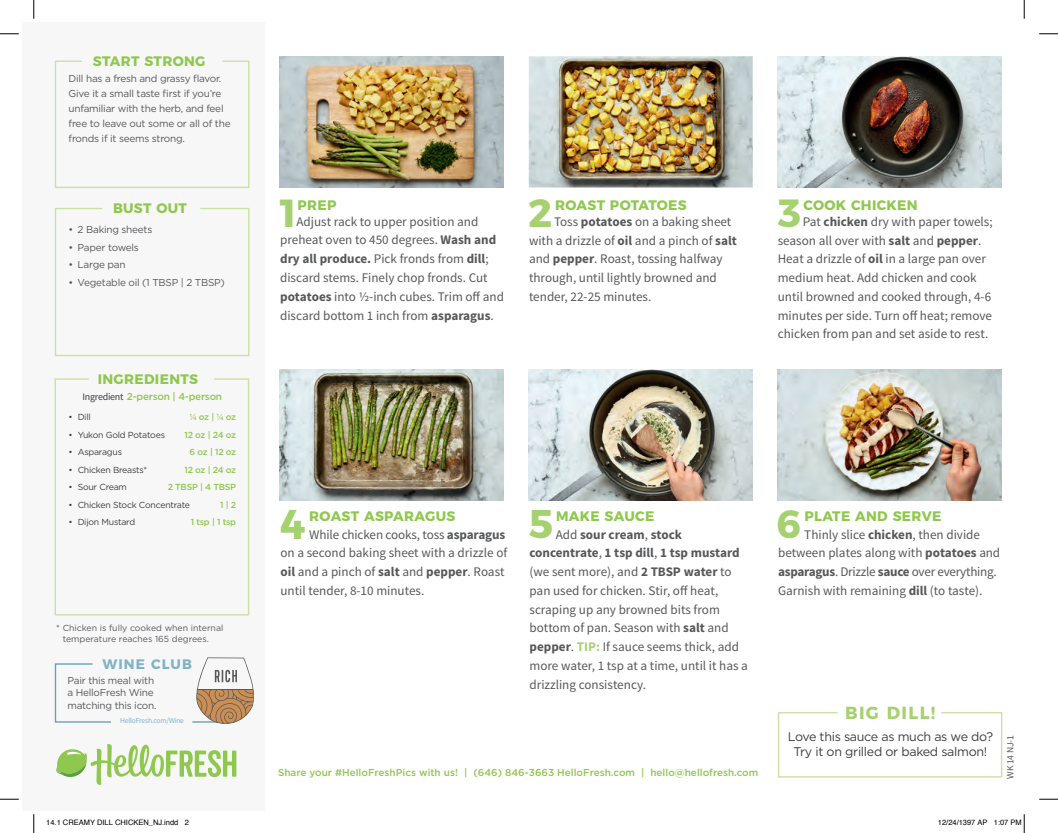
<style>
.page{position:relative;width:1058px;height:833px;background:#fff}
.page>*{position:absolute;margin:0;border:0;box-sizing:border-box;transform-origin:0 0}
.t1{font:700 41.5px "Montserrat";color:#a6d170}
.t2{font:700 39.88px "Montserrat";color:#a6d170}
.t3{font:700 39.25px "Montserrat";color:#a6d170}
.t4{font:700 39.12px "Montserrat";color:#a6d170}
.t5{font:700 17.5px "Montserrat";letter-spacing:.075em;color:#a6d170}
.t6{font:700 13.75px "Montserrat";letter-spacing:.025em;color:#8fc84e}
.t7{font:700 13.75px "Montserrat";letter-spacing:.075em;color:#80b3c6}
.t8{font:13.12px/18.8px "Source Sans Pro";color:#57585a}
.t9{font:12.5px/15px "Gotham";letter-spacing:-.025em;color:#3e3e3f;text-align:center}
.t10{font:10px/15px "Gotham";letter-spacing:-.025em;color:#57585a}
.t11{font:500 10px "Gotham";color:#8fc84e}
.t12{font:500 10px "Gotham";letter-spacing:-.025em;color:#8fc84e}
.t13{font:9.62px "Source Sans Pro";color:#57585a}
.t14{font:8.75px "Gotham";letter-spacing:-.025em;color:#3e3e3f}
.t15{font:8.75px/10.5px "Gotham";color:#57585a}
.t16{font:500 8.75px/17.5px "Gotham";letter-spacing:-.025em;color:#8fc84e;text-align:right}
.t17{font:7.5px "Helvetica";color:#000}
.t18{font:7.5px "Source Sans Pro";letter-spacing:-.025em;color:#80b3c6}
.s1{font-weight:700}
.s2{font-family:"Source Sans Pro";font-weight:400;color:#3e3e3f}
.s3{font-weight:700;color:#a6d170}
</style>
<div class="page">
<div style="left:23px;top:23px;width:241px;height:787px;background:#f7f7f8"></div>
<svg style="left:54px;top:207px;width:196px;height:150px"></svg>
<svg style="left:54px;top:60px;width:196px;height:128px"></svg>
<svg style="left:54px;top:663px;width:57px;height:60px"></svg>
<svg style="left:777px;top:712px;width:226px;height:66px"></svg>
<svg style="left:56px;top:744px;width:180px;height:40px"></svg>
<svg style="left:54px;top:378px;width:196px;height:238px"></svg>
<img style="left:280px;top:56px;width:224px;height:131px">
<img style="left:529px;top:56px;width:223px;height:131px">
<img style="left:529px;top:369px;width:223px;height:131px">
<img style="left:280px;top:369px;width:224px;height:131px">
<img style="left:777px;top:56px;width:224px;height:131px">
<img style="left:777px;top:369px;width:224px;height:131px">
<svg style="left:193px;top:657px;width:61px;height:67px"></svg>
<svg style="left:0;top:33px;width:19px;height:2px"></svg>
<svg style="left:1039px;top:33px;width:19px;height:2px"></svg>
<svg style="left:0;top:798px;width:19px;height:2px"></svg>
<svg style="left:1039px;top:798px;width:19px;height:2px"></svg>
<svg style="left:33px;top:0;width:2px;height:19px"></svg>
<svg style="left:33px;top:814px;width:2px;height:19px"></svg>
<svg style="left:1023px;top:0;width:2px;height:19px"></svg>
<svg style="left:1023px;top:814px;width:2px;height:19px"></svg>
<p class="t6" style="left:93px;top:49px;width:114px">START STRONG</p>
<p class="t10" style="left:69px;top:71px;width:163px">Dill has a fresh and grassy flavor.<br>Give it a small taste first if you’re unfamiliar with the herb, and feel free to leave out some or all of the fronds if it seems strong.</p>
<h3 class="t4" style="left:276px;top:181px;width:26px">1</h3>
<h3 class="t3" style="left:528px;top:181px;width:26px">2</h3>
<h3 class="t3" style="left:777px;top:181px;width:26px">3</h3>
<p class="t6" style="left:113px;top:196px;width:76px">BUST OUT</p>
<p class="t6" style="left:297px;top:194px;width:40px">PREP</p>
<p class="t6" style="left:555px;top:194px;width:133px">ROAST POTATOES</p>
<p class="t6" style="left:803px;top:194px;width:116px">COOK CHICKEN</p>
<p class="t8" style="left:280px;top:212px;width:225px;text-indent:16px">Adjust rack to upper position and preheat oven to 450 degrees. <span class="s1">Wash and dry all produce.</span> Pick fronds from <span class="s1">dill</span>; discard stems. Finely chop fronds. Cut <span class="s1">potatoes</span> into ½-inch cubes. Trim off and discard bottom 1 inch from <span class="s1">asparagus</span>.</p>
<p class="t8" style="left:529px;top:212px;width:209px;text-indent:25px">Toss <span class="s1">potatoes</span> on a baking sheet with a drizzle of <span class="s1">oil</span> and a pinch of <span class="s1">salt </span>and <span class="s1">pepper</span>. Roast, tossing halfway through, until lightly browned and tender, 22-25 minutes.</p>
<p class="t8" style="left:777px;top:212px;width:216px;text-indent:25px">Pat <span class="s1">chicken</span> dry with paper towels; season all over with <span class="s1">salt</span> and <span class="s1">pepper</span>.<br>Heat a drizzle of <span class="s1">oil</span> in a large pan over medium heat. Add chicken and cook until browned and cooked through, 4-6 minutes per side. Turn off heat; remove chicken from pan and set aside to rest.</p>
<p class="t10" style="left:69px;top:222px;width:85px">• 2 Baking sheets</p>
<p class="t10" style="left:69px;top:239px;width:72px">• Paper towels</p>
<p class="t10" style="left:69px;top:257px;width:58px">• Large pan</p>
<p class="t10" style="left:69px;top:274px;width:158px">• Vegetable oil (1 TBSP | 2 TBSP)</p>
<p class="t6" style="left:98px;top:367px;width:102px">INGREDIENTS</p>
<p class="t12" style="left:82px;top:390px;width:141px"><span class="s2">Ingredient</span> 2-person | 4-person</p>
<p class="t16" style="left:168px;top:408px;width:70px">¼ oz | ¼ oz<br>12 oz | 24 oz<br>6 oz | 12 oz<br>12 oz | 24 oz<br>2 TBSP | 4 TBSP<br>1 | 2<br>1 tsp | 1 tsp</p>
<p class="t14" style="left:69px;top:411px;width:24px">• Dill</p>
<p class="t14" style="left:69px;top:429px;width:98px">• Yukon Gold Potatoes</p>
<p class="t14" style="left:69px;top:446px;width:55px">• Asparagus</p>
<p class="t14" style="left:69px;top:464px;width:80px">• Chicken Breasts*</p>
<p class="t14" style="left:69px;top:481px;width:60px">• Sour Cream</p>
<p class="t14" style="left:69px;top:499px;width:123px">• Chicken Stock Concentrate</p>
<p class="t14" style="left:69px;top:516px;width:68px">• Dijon Mustard</p>
<p class="t15" style="left:63px;top:622px;width:162px;text-indent:-6px">* Chicken is fully cooked when internal temperature reaches 165 degrees.</p>
<p class="t7" style="left:103px;top:653px;width:91px">WINE CLUB</p>
<p class="t10" style="left:68px;top:673px;width:90px;line-height:12.5px">Pair this meal with a HelloFresh Wine matching this icon.</p>
<p class="t18" style="left:120px;top:716px;width:65px">HelloFresh.com/Wine</p>
<h1 class="t1" style="left:280px;top:490px;width:27px">4</h1>
<h2 class="t2" style="left:529px;top:491px;width:26px">5</h2>
<h3 class="t3" style="left:776px;top:492px;width:26px">6</h3>
<p class="t6" style="left:309px;top:504px;width:148px">ROAST ASPARAGUS</p>
<p class="t6" style="left:556px;top:504px;width:100px">MAKE SAUCE</p>
<p class="t6" style="left:804px;top:504px;width:138px">PLATE AND SERVE</p>
<p class="t8" style="left:280px;top:525px;width:228px;text-indent:29px">While chicken cooks, toss <span class="s1">asparagus </span>on a second baking sheet with a drizzle of <span class="s1">oil</span> and a pinch of <span class="s1">salt</span> and <span class="s1">pepper</span>. Roast until tender, 8-10 minutes.</p>
<p class="t8" style="left:529px;top:525px;width:220px;text-indent:26px">Add <span class="s1">sour cream</span>, <span class="s1">stock concentrate</span>, <span class="s1">1 tsp dill</span>, <span class="s1">1 tsp mustard </span>(we sent more), and <span class="s1">2 TBSP water</span> to pan used for chicken. Stir, off heat, scraping up any browned bits from bottom of pan. Season with <span class="s1">salt</span> and <span class="s1">pepper</span>. <span class="s3">TIP:</span> If sauce seems thick, add more water, 1 tsp at a time, until it has a drizzling consistency.</p>
<p class="t8" style="left:778px;top:525px;width:223px;text-indent:26px">Thinly slice <span class="s1">chicken</span>, then divide between plates along with <span class="s1">potatoes</span> and <span class="s1">asparagus</span>. Drizzle <span class="s1">sauce</span> over everything.<br>Garnish with remaining <span class="s1">dill</span> (to taste).</p>
<h3 class="t5" style="left:845px;top:698px;width:92px">BIG DILL!</h3>
<p class="t11" style="left:278px;top:766px;width:482px">Share your #HelloFreshPics with us! | (646) 846-3663 HelloFresh.com | hello@hellofresh.com</p>
<p class="t9" style="left:787px;top:729px;width:207px">Love this sauce as much as we do?<br>Try it on grilled or baked salmon!</p>
<p class="t13" style="left:1004px;top:778px;width:44px;rotate:-90deg">WK 14 NJ-1</p>
<p class="t17" style="left:46px;top:817px;width:144px">14.1 CREAMY DILL CHICKEN_NJ.indd 2</p>
<p class="t17" style="left:938px;top:817px;width:85px">12/24/1397 AP 1:07 PM</p>
</div>
